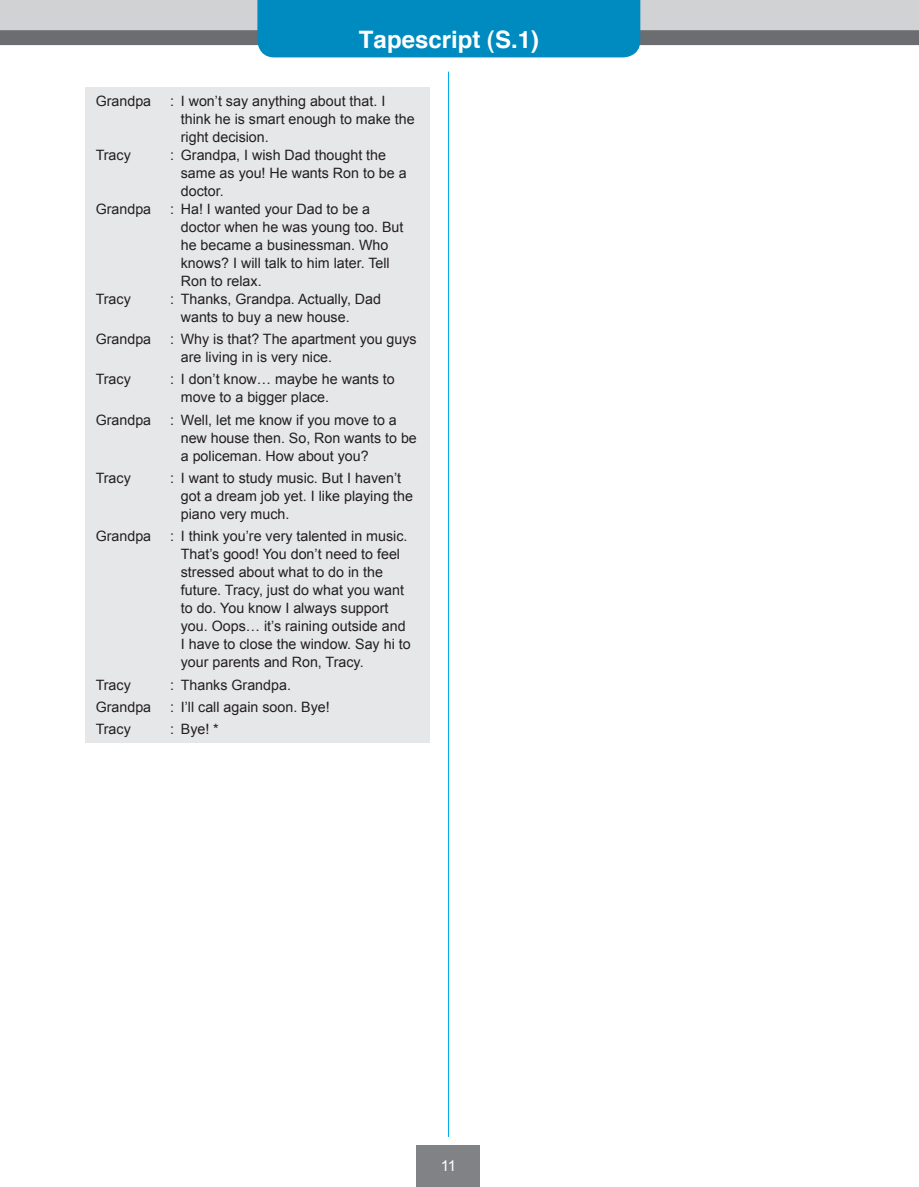
<style>
.page{position:relative;width:919px;height:1187px;background:#fff}
.page>*{position:absolute;margin:0;border:0;box-sizing:border-box;transform-origin:0 0}
.t1{font:700 24px "Helvetica";color:#fff}
.t2{font:15px "Arial";color:#fff}
.t3{font:14.25px/18px "Arial";color:#231f20}
</style>
<div class="page">
<svg style="left:0;top:0;width:918px;height:57px;background:#70aac1"></svg>
<hr style="left:448px;top:72px;width:1px;height:1064px;background:#00aeef">
<div style="left:416px;top:1145px;width:64px;height:41px;background:#808285"></div>
<div style="left:85px;top:87px;width:344px;height:655px;background:#e6e7e9"></div>
<h1 class="t1" style="left:359px;top:18px;width:182px">Tapescript (S.1)</h1>
<p class="t3" style="left:96px;top:92px;width:57px">Grandpa</p>
<p class="t3" style="left:181px;top:92px;width:235px;text-indent:-10px">: I won’t say anything about that. I think he is smart enough to make the right decision.</p>
<p class="t3" style="left:96px;top:146px;width:37px">Tracy</p>
<p class="t3" style="left:181px;top:146px;width:227px;text-indent:-10px">: Grandpa, I wish Dad thought the same as you! He wants Ron to be a doctor.</p>
<p class="t3" style="left:96px;top:200px;width:57px">Grandpa</p>
<p class="t3" style="left:181px;top:200px;width:224px;text-indent:-10px">: Ha! I wanted your Dad to be a doctor when he was young too. But he became a businessman. Who knows? I will talk to him later. Tell<br>Ron to relax.</p>
<p class="t3" style="left:96px;top:290px;width:37px">Tracy</p>
<p class="t3" style="left:181px;top:290px;width:202px;text-indent:-10px">: Thanks, Grandpa. Actually, Dad wants to buy a new house.</p>
<p class="t3" style="left:96px;top:330px;width:57px">Grandpa</p>
<p class="t3" style="left:181px;top:330px;width:237px;text-indent:-10px">: Why is that? The apartment you guys are living in is very nice.</p>
<p class="t3" style="left:96px;top:370px;width:37px">Tracy</p>
<p class="t3" style="left:181px;top:370px;width:215px;text-indent:-10px">: I don’t know… maybe he wants to move to a bigger place.</p>
<p class="t3" style="left:96px;top:411px;width:57px">Grandpa</p>
<p class="t3" style="left:181px;top:411px;width:237px;text-indent:-10px">: Well, let me know if you move to a new house then. So, Ron wants to be a policeman. How about you?</p>
<p class="t3" style="left:96px;top:469px;width:37px">Tracy</p>
<p class="t3" style="left:181px;top:469px;width:234px;text-indent:-10px">: I want to study music. But I haven’t got a dream job yet. I like playing the piano very much.</p>
<p class="t3" style="left:96px;top:527px;width:57px">Grandpa</p>
<p class="t3" style="left:181px;top:527px;width:231px;text-indent:-10px">: I think you’re very talented in music.<br>That’s good! You don’t need to feel stressed about what to do in the future. Tracy, just do what you want to do. You know I always support you. Oops… it’s raining outside and I have to close the window. Say hi to your parents and Ron, Tracy.</p>
<p class="t3" style="left:96px;top:675px;width:37px">Tracy</p>
<p class="t3" style="left:170px;top:675px;width:122px">: Thanks Grandpa.</p>
<p class="t3" style="left:96px;top:698px;width:57px">Grandpa</p>
<p class="t3" style="left:170px;top:698px;width:161px">: I’ll call again soon. Bye!</p>
<p class="t3" style="left:96px;top:720px;width:37px">Tracy</p>
<p class="t3" style="left:170px;top:720px;width:50px">: Bye! *</p>
<p class="t2" style="left:440px;top:1155px;width:17px">11</p>
</div>
